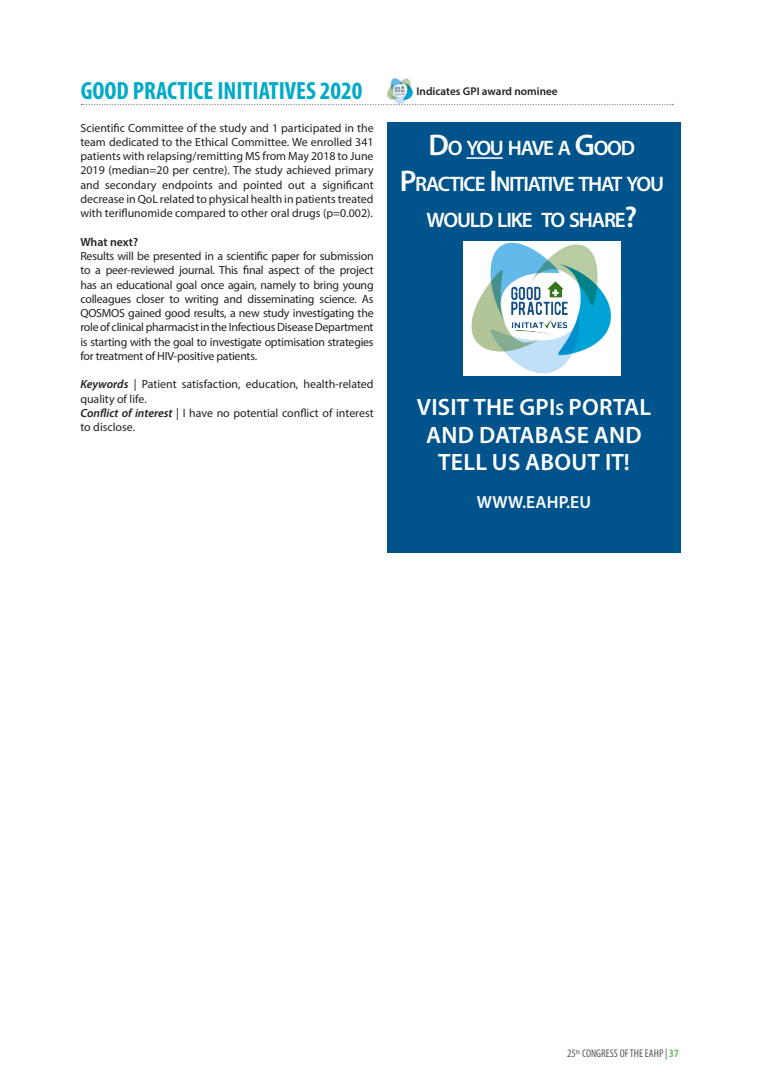
<style>
.page{position:relative;width:780px;height:1088px;background:#fff}
.page>*{position:absolute;margin:0;border:0;box-sizing:border-box;transform-origin:0 0}
.t1{font:700 condensed 25px "Myriad Pro";color:#00aac8}
.t2{font:600 23.75px/27.5px "Myriad Pro";letter-spacing:.01em;color:#fff;text-align:center}
.t3{font:600 21px/36px "Myriad Pro";letter-spacing:-.055em;color:#fff;text-align:center}
.t4{font:600 17.5px "Myriad Pro";letter-spacing:.01em;color:#fff}
.t5{font:11.88px/14.2px "Myriad Pro";color:#231f20;text-align:justify}
.t6{font:600 11.88px "Myriad Pro";letter-spacing:-.005em;color:#231f20}
.t7{font:condensed 11.25px "Myriad Pro";color:#57585a}
.t8{font:600 11.25px "Myriad Pro";color:#231f20}
.s1{font-weight:600;font-style:italic}
.s2{font-size:30px}
.s3{font-size:16.62px}
.s4{font-weight:700;color:#6eba66}
</style>
<div class="page">
<svg style="left:81px;top:104px;width:592px;height:1px"></svg>
<img style="left:387px;top:78px;width:25px;height:25px">
<div style="left:387px;top:123px;width:293px;height:430px;background:#00548b"></div>
<div style="left:463px;top:242px;width:157px;height:134px;background:#fff"></div>
<img style="left:471px;top:242px;width:141px;height:132px">
<hr style="left:466px;top:157px;width:36px;height:2px;background:#fff">
<p class="t1" style="left:81px;top:75px;width:283px">GOOD PRACTICE INITIATIVES 2020</p>
<p class="t8" style="left:416px;top:84px;width:143px">Indicates GPI award nominee</p>
<p class="t5" style="left:80px;top:120px;width:295px">Scientific Committee of the study and 1 participated in the team dedicated to the Ethical Committee. We enrolled 341 patients with relapsing/remitting MS from May 2018 to June 2019 (median=20 per centre). The study achieved primary and secondary endpoints and pointed out a significant decrease in QoL related to physical health in patients treated with teriflunomide compared to other oral drugs (p=0.002).</p>
<p class="t6" style="left:80px;top:234px;width:59px">What next?</p>
<p class="t5" style="left:80px;top:249px;width:295px">Results will be presented in a scientific paper for submission to a peer-reviewed journal. This final aspect of the project has an educational goal once again, namely to bring young colleagues closer to writing and disseminating science. As QOSMOS gained good results, a new study investigating the role of clinical pharmacist in the Infectious Disease Department is starting with the goal to investigate optimisation strategies for treatment of HIV-positive patients.</p>
<p class="t5" style="left:80px;top:377px;width:295px"><span class="s1">Keywords</span> | Patient satisfaction, education, health-related quality of life.</p>
<p class="t5" style="left:80px;top:405px;width:295px"><span class="s1">Conflict of interest</span> | I have no potential conflict of interest to disclose.</p>
<p class="t3" style="left:399px;top:129px;width:266px"><span class="s2">D</span>O YOU HAVE A <span class="s2">G</span>OOD<br><span class="s2">P</span>RACTICE <span class="s2">I</span> NITIATIVE THAT YOU<br>WOULD LIKE TO SHARE<span class="s2">?</span></p>
<p class="t2" style="left:417px;top:393px;width:236px">VISIT THE GPI<span class="s3">S</span> PORTAL<br>AND DATABASE AND<br>TELL US ABOUT IT!</p>
<p class="t4" style="left:477px;top:491px;width:116px">WWW.EAHP.EU</p>
<p class="t7" style="left:567px;top:1047px;width:113px">25<sup>th</sup> CONGRESS OF THE EAHP | <span class="s4">37</span></p>
</div>
